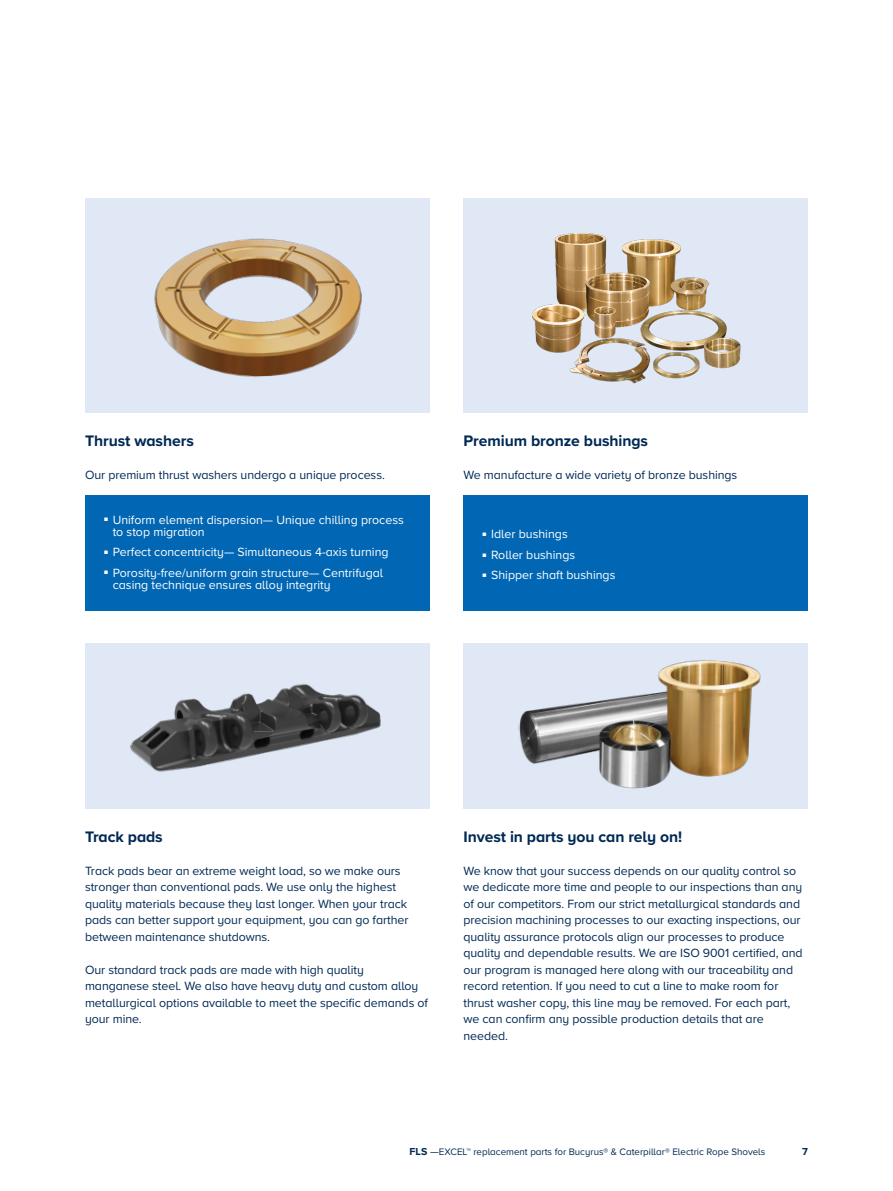
<style>
.page{position:relative;width:893px;height:1191px;background:#fff}
.page>*{position:absolute;margin:0;border:0;box-sizing:border-box;transform-origin:0 0}
.Body_copy{font:700 15.75px "Proxima Nova";letter-spacing:-.005em;color:#002954}
.Body_copy-2{font:12.3px/16.5px "Proxima Nova";letter-spacing:-.005em;color:#002954}
.t1{font:12.3px/12px "Proxima Nova";color:#fff}
.t2{font:700 10.5px "Proxima Nova";color:#002954}
.t3{font:9.75px "Proxima Nova";color:#002954}
.s1{font-weight:700;font-size:10.5px}
.s2{font-size:10.5px}
</style>
<div class="page">
<div style="left:85px;top:495px;width:344px;height:116px;background:#0166b3"></div>
<div style="left:85px;top:198px;width:344px;height:215px;background:#e1e8f5"></div>
<img style="left:154px;top:238px;width:208px;height:139px">
<div style="left:463px;top:198px;width:345px;height:215px;background:#e1e8f5"></div>
<img style="left:532px;top:233px;width:209px;height:151px">
<img style="left:85px;top:644px;width:344px;height:165px">
<div style="left:463px;top:644px;width:345px;height:165px;background:#e1e8f5"></div>
<img style="left:518px;top:660px;width:243px;height:129px">
<div style="left:463px;top:495px;width:345px;height:116px;background:#0166b3"></div>
<p class="Body_copy" style="left:85px;top:429px;width:110px">Thrust washers</p>
<p class="Body_copy-2" style="left:85px;top:466px;width:301px">Our premium thrust washers undergo a unique process.</p>
<p class="t1" style="left:113px;top:513px;width:293px;text-indent:-9px"><sup>■</sup> Uniform element dispersion— Unique chilling process to stop migration</p>
<p class="t1" style="left:104px;top:545px;width:286px"><sup>■</sup> Perfect concentricity— Simultaneous 4-axis turning</p>
<p class="t1" style="left:113px;top:566px;width:272px;text-indent:-9px"><sup>■</sup> Porosity-free/uniform grain structure— Centrifugal casing technique ensures alloy integrity</p>
<p class="Body_copy" style="left:463px;top:429px;width:186px">Premium bronze bushings</p>
<p class="Body_copy-2" style="left:463px;top:466px;width:275px">We manufacture a wide variety of bronze bushings</p>
<p class="t1" style="left:483px;top:527px;width:87px"><sup>■</sup> Idler bushings</p>
<p class="t1" style="left:483px;top:548px;width:94px"><sup>■</sup> Roller bushings</p>
<p class="t1" style="left:483px;top:568px;width:134px"><sup>■</sup> Shipper shaft bushings</p>
<p class="Body_copy" style="left:85px;top:825px;width:79px">Track pads</p>
<p class="Body_copy-2" style="left:85px;top:862px;width:325px">Track pads bear an extreme weight load, so we make ours stronger than conventional pads. We use only the highest quality materials because they last longer. When your track pads can better support your equipment, you can go farther between maintenance shutdowns.</p>
<p class="Body_copy-2" style="left:85px;top:961px;width:344px">Our standard track pads are made with high quality manganese steel. We also have heavy duty and custom alloy metallurgical options available to meet the specific demands of your mine.</p>
<p class="Body_copy" style="left:463px;top:825px;width:220px">Invest in parts you can rely on!</p>
<p class="Body_copy-2" style="left:463px;top:862px;width:341px">We know that your success depends on our quality control so we dedicate more time and people to our inspections than any of our competitors. From our strict metallurgical standards and precision machining processes to our exacting inspections, our quality assurance protocols align our processes to produce quality and dependable results. We are ISO 9001 certified, and our program is managed here along with our traceability and record retention. If you need to cut a line to make room for thrust washer copy, this line may be removed. For each part, we can confirm any possible production details that are needed.</p>
<p class="t3" style="left:410px;top:1144px;width:357px"><span class="s1">FLS</span> <span class="s2">—</span>EXCEL™ replacement parts for Bucyrus® &amp; Caterpillar® Electric Rope Shovels</p>
<p class="t2" style="left:802px;top:1144px;width:7px">7</p>
</div>
